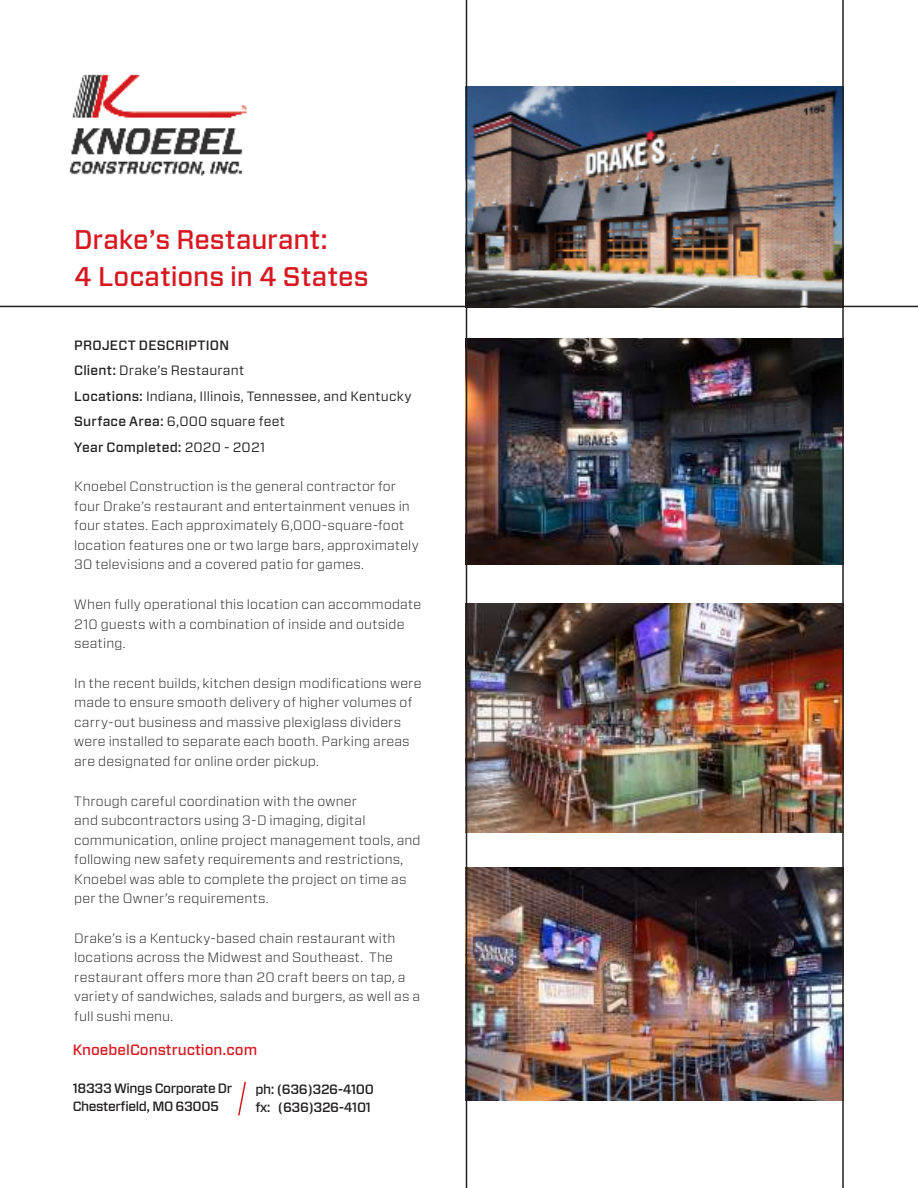
<style>
.page{position:relative;width:918px;height:1188px;background:#fff}
.page>*{position:absolute;margin:0;border:0;box-sizing:border-box;transform-origin:0 0}
.t1{font:500 27px/37.5px "Forza";color:#d71820}
.t2{font:500 15px "Forza";color:#d71820}
.t3{font:300 13.5px/19.5px "Forza";letter-spacing:.01em;color:#221f1f}
.t4{font:13.5px/25.5px "Forza";letter-spacing:.01em;color:#221f1f}
.t5{font:500 13.5px/18px "Forza";letter-spacing:-.03em;color:#221f1f}
.s1{font-weight:500}
</style>
<div class="page">
<img style="left:467px;top:603px;width:375px;height:229px">
<img style="left:467px;top:868px;width:375px;height:233px">
<img style="left:467px;top:339px;width:375px;height:225px">
<img style="left:467px;top:87px;width:375px;height:219px">
<hr style="left:0;top:306px;width:918px;height:1px;background:#221f1f">
<hr style="left:842px;top:0;width:2px;height:1188px;background:#221f1f">
<hr style="left:466px;top:0;width:1px;height:1188px;background:#221f1f">
<svg style="left:238px;top:1081px;width:8px;height:35px"></svg>
<img style="left:69px;top:74px;width:178px;height:102px">
<h1 class="t1" style="left:74px;top:222px;width:296px">Drake’s Restaurant:<br>4 Locations in 4 States</h1>
<p class="t4" style="left:74px;top:333px;width:339px"><span class="s1">PROJECT DESCRIPTION<br>Client:</span> Drake’s Restaurant<br><span class="s1">Locations:</span> Indiana, Illinois, Tennessee, and Kentucky <span class="s1">Surface Area:</span> 6,000 square feet<br><span class="s1">Year Completed:</span> 2020 - 2021</p>
<p class="t3" style="left:74px;top:478px;width:346px">Knoebel Construction is the general contractor for four Drake’s restaurant and entertainment venues in four states. Each approximately 6,000-square-foot location features one or two large bars, approximately 30 televisions and a covered patio for games.</p>
<p class="t3" style="left:74px;top:595px;width:348px">When fully operational this location can accommodate<br>210 guests with a combination of inside and outside seating.</p>
<p class="t3" style="left:74px;top:674px;width:349px">In the recent builds, kitchen design modifications were made to ensure smooth delivery of higher volumes of carry-out business and massive plexiglass dividers were installed to separate each booth. Parking areas are designated for online order pickup.</p>
<p class="t3" style="left:74px;top:792px;width:348px">Through careful coordination with the owner<br>and subcontractors using 3-D imaging, digital communication, online project management tools, and following new safety requirements and restrictions, Knoebel was able to complete the project on time as per the Owner’s requirements.</p>
<p class="t3" style="left:74px;top:929px;width:348px">Drake’s is a Kentucky-based chain restaurant with locations across the Midwest and Southeast. The restaurant offers more than 20 craft beers on tap, a variety of sandwiches, salads and burgers, as well as a full sushi menu.</p>
<p class="t2" style="left:73px;top:1043px;width:186px">KnoebelConstruction.com</p>
<p class="t5" style="left:73px;top:1080px;width:161px">18333 Wings Corporate Dr<br>Chesterfield, MO 63005</p>
<p class="t5" style="left:255px;top:1081px;width:120px">ph: (636)326-4100 fx: (636)326-4101</p>
</div>
